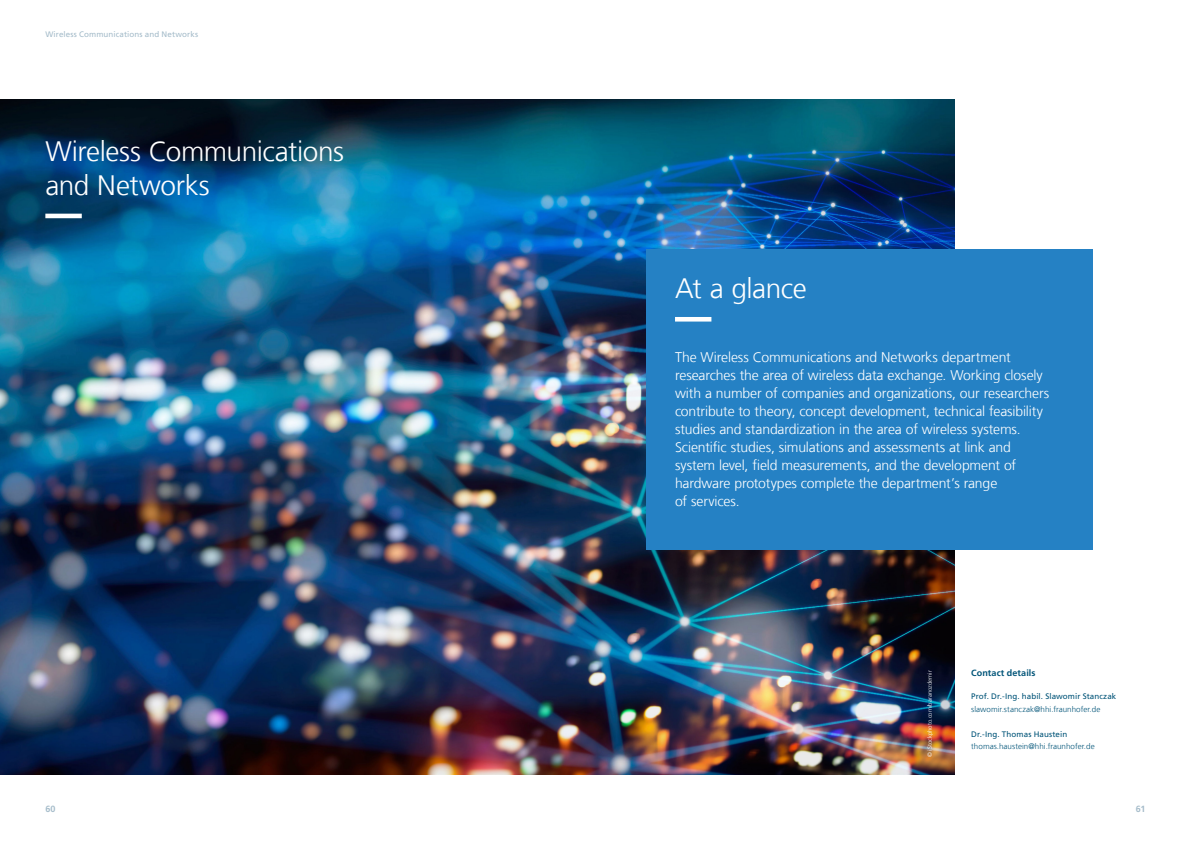
<style>
.page{position:relative;width:1191px;height:842px;background:#fff}
.page>*{position:absolute;margin:0;border:0;box-sizing:border-box;transform-origin:0 0}
.t1{font:300 28px/33.6px "Frutiger LT Com";letter-spacing:-.015em;color:#fff}
.t2{font:300 14px/18px "Frutiger LT Com";letter-spacing:-.01em;color:#fff}
.t3{font:700 9px "Frutiger LT Com";letter-spacing:.01em;color:#005478}
.t4{font:700 9px "Frutiger LT Com";color:#a5bcca}
.t5{font:300 8px "Frutiger LT Com";letter-spacing:.005em;color:#005478}
.t6{font:8px "Frutiger LT Com";letter-spacing:.01em;color:#005478}
.t7{font:8px "Frutiger LT Com";letter-spacing:.015em;color:#a5bcca}
.t8{font:300 6px "Frutiger LT Com";color:#fff}
</style>
<div class="page">
<img style="left:0;top:99px;width:954px;height:675px">
<svg style="left:45px;top:214px;width:499px;height:4px;background:#168bc3"></svg>
<div style="left:646px;top:249px;width:447px;height:300px;background:#2581c4"></div>
<svg style="left:675px;top:317px;width:37px;height:5px"></svg>
<p class="t7" style="left:45px;top:29px;width:154px">Wireless Communications and Networks</p>
<h1 class="t1" style="left:45px;top:135px;width:300px">Wireless Communications and Networks</h1>
<h1 class="t1" style="left:675px;top:272px;width:133px">At a glance</h1>
<p class="t2" style="left:675px;top:348px;width:376px">The Wireless Communications and Networks department researches the area of wireless data exchange. Working closely with a number of companies and organizations, our researchers contribute to theory, concept development, technical feasibility studies and standardization in the area of wireless systems.<br>Scientific studies, simulations and assessments at link and system level, field measurements, and the development of hardware prototypes complete the department’s range<br>of services.</p>
<p class="t8" style="left:926px;top:757px;width:88px;rotate:-90deg">© iStockphoto. com/baranozdemir</p>
<p class="t3" style="left:971px;top:667px;width:66px">Contact details</p>
<p class="t6" style="left:971px;top:692px;width:147px">Prof. Dr.-Ing. habil. Slawomir Stanczak</p>
<p class="t5" style="left:971px;top:704px;width:131px">slawomir.stanczak@hhi.fraunhofer.de</p>
<p class="t6" style="left:971px;top:729px;width:98px">Dr.-Ing. Thomas Haustein</p>
<p class="t5" style="left:971px;top:742px;width:125px">thomas. haustein@hhi.fraunhofer.de</p>
<p class="t4" style="left:45px;top:803px;width:12px">60</p>
<p class="t4" style="left:1136px;top:803px;width:11px">61</p>
</div>
